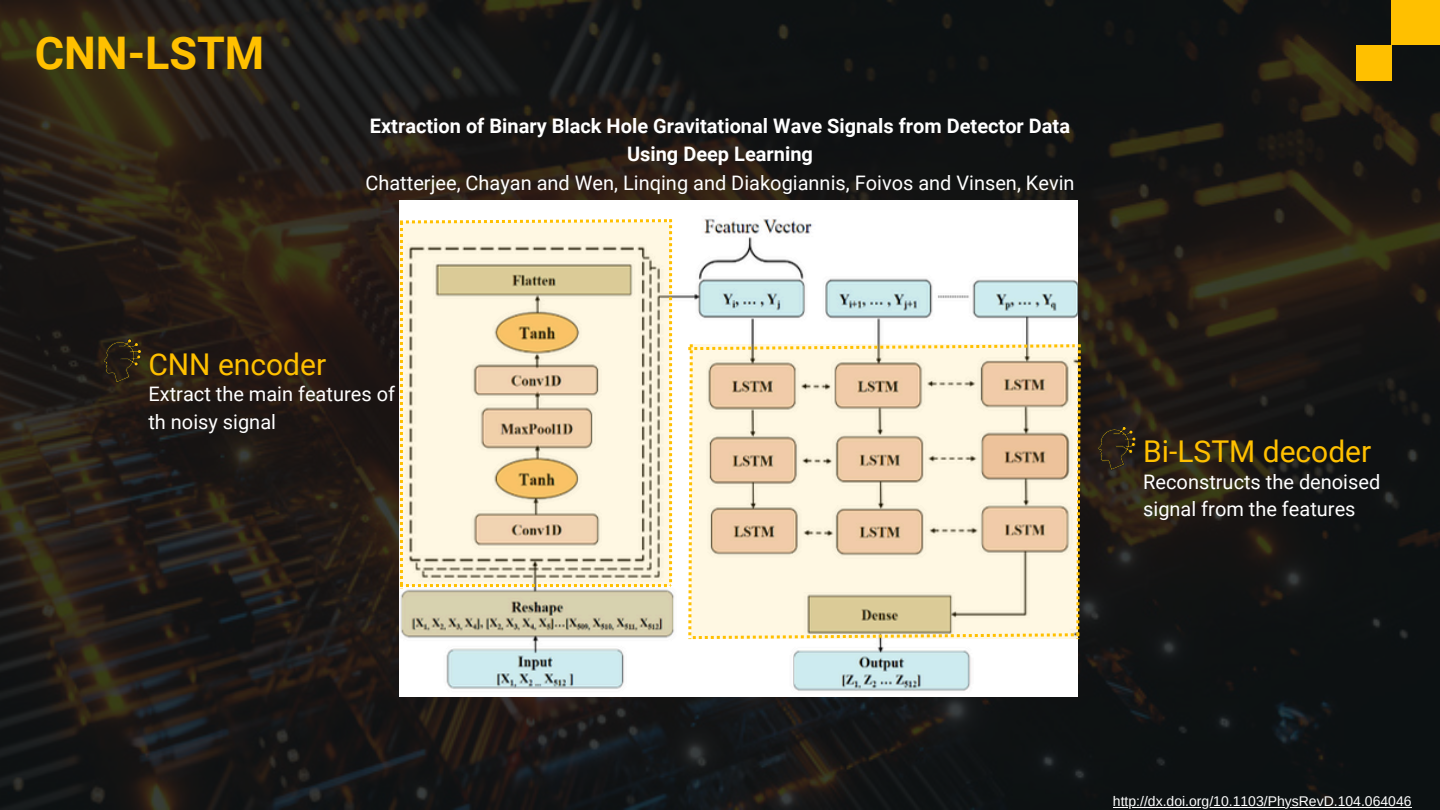
<style>
.page{position:relative;width:1440px;height:810px;background:#fff}
.page>*{position:absolute;margin:0;border:0;box-sizing:border-box;transform-origin:0 0}
.t1{font:700 45px "Roboto";color:#ffc000}
.t2{font:30px "Roboto";color:#ffc000}
.t3{font:20px/27.8px "Roboto";color:#fff}
.t4{font:700 20px/27.8px "Roboto";color:#fff;text-align:center}
.t5{font:14px "Arimo";color:#fff}
</style>
<div class="page">
<img style="left:0;top:0;width:1440px;height:810px">
<div style="left:1392px;top:0;width:48px;height:45px;background:#ffc000"></div>
<svg style="left:103px;top:339px;width:38px;height:44px;background:#2f2514"></svg>
<div style="left:1356px;top:45px;width:36px;height:36px;background:#ffc000"></div>
<svg style="left:1097px;top:426px;width:39px;height:44px;background:#302618"></svg>
<img style="left:400px;top:201px;width:678px;height:495px">
<svg style="left:400px;top:222px;width:271px;height:364px;background:#eee1c5"></svg>
<svg style="left:688px;top:344px;width:393px;height:295px;background:#eedec1"></svg>
<hr style="left:1113px;top:807px;width:299px;height:1px;background:#fff">
<h1 class="t1" style="left:35px;top:27px;width:231px">CNN-LSTM</h1>
<h2 class="t4" style="left:370px;top:113px;width:702px">Extraction of Binary Black Hole Gravitational Wave Signals from Detector Data<br>Using Deep Learning</h2>
<p class="t3" style="left:365px;top:169px;width:711px">Chatterjee, Chayan and Wen, Linqing and Diakogiannis, Foivos and Vinsen, Kevin</p>
<p class="t2" style="left:148px;top:347px;width:179px">CNN encoder</p>
<h4 class="t3" style="left:148px;top:380px;width:248px">Extract the main features of th noisy signal</h4>
<h3 class="t2" style="left:1143px;top:434px;width:230px">Bi-LSTM decoder</h3>
<p class="t3" style="left:1143px;top:468px;width:239px">Reconstructs the denoised signal from the features</p>
<h4 class="t5" style="left:1113px;top:793px;width:300px">http://dx.doi.org/10.1103/PhysRevD.104.064046</h4>
</div>
